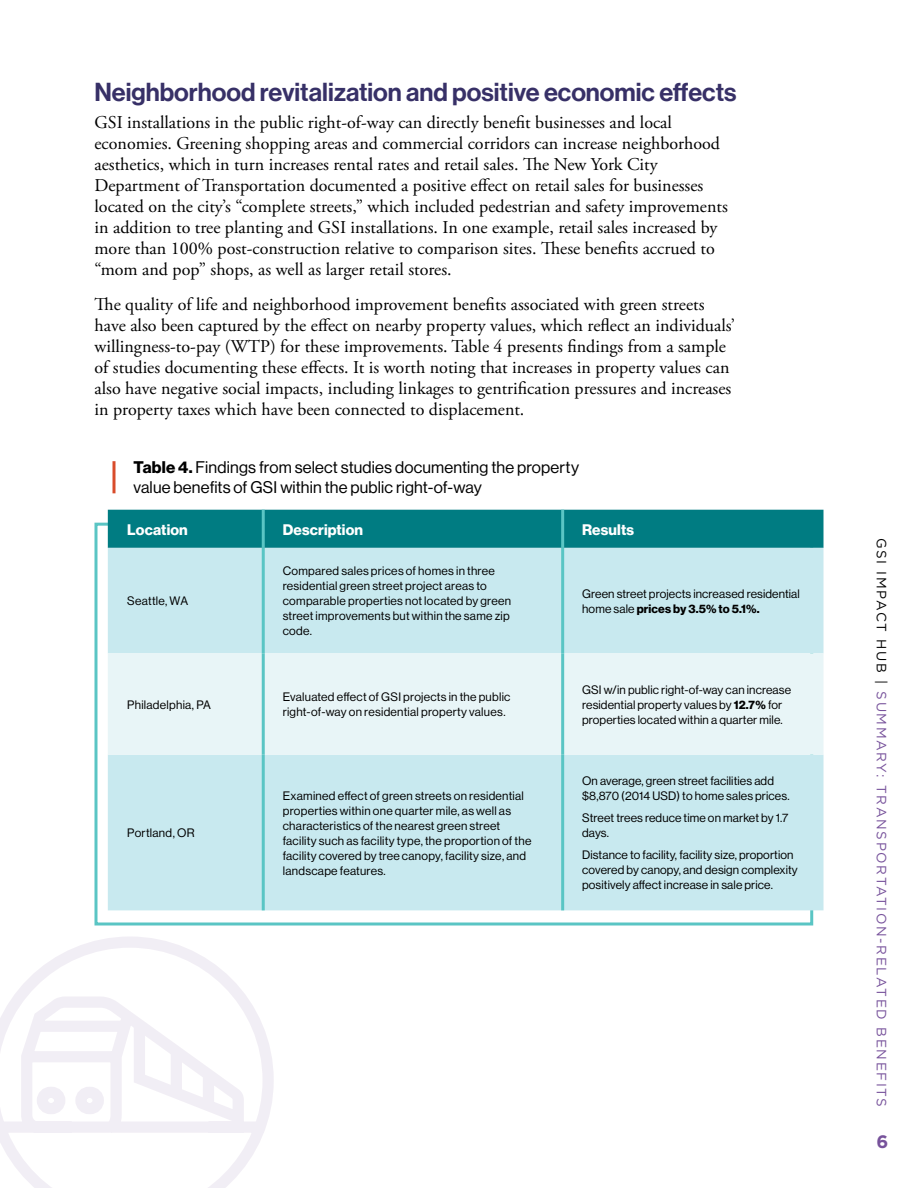
<style>
.page{position:relative;width:918px;height:1188px;background:#fff}
.page>*{position:absolute;margin:0;border:0;box-sizing:border-box;transform-origin:0 0}
.t1{font:25.5px "N Haas Grotesk DS Pro 65 Md";color:#373067}
.t2{font:18px/21px "Adobe Garamond Pro";color:#000}
.t3{font:700 18px "Gotham";color:#77529b}
.t4{font:16.5px/19.8px "N Haas Grotesk DS Pro 55 Rg";letter-spacing:.01em;color:#000}
.t5{font:15px "N Haas Grotesk DS Pro 75 Bd";letter-spacing:.01em;color:#fff}
.t6{font:13.5px "Gotham";letter-spacing:.12em;color:#77529b}
.t7{font:12px/15px "N Haas Grotesk DS Pro 55 Rg";letter-spacing:.01em;color:#000}
.t8{font:12px "N Haas Grotesk DS Pro 75 Bd";letter-spacing:.01em;color:#000}
.s1{font-family:"N Haas Grotesk DS Pro 75 Bd"}
.s2{font-family:"N Haas Grotesk DS Pro 55 Rg"}
.s3{color:#000}
</style>
<div class="page">
<div style="left:108px;top:510px;width:716px;height:38px;background:#007c82"></div>
<div style="left:108px;top:548px;width:716px;height:362px;background:#c8e9ef"></div>
<div style="left:108px;top:653px;width:716px;height:102px;background:#e8f5f7"></div>
<hr style="left:561px;top:548px;width:3px;height:105px;background:#5ac5c4">
<hr style="left:561px;top:653px;width:3px;height:102px;background:#5ac5c4">
<hr style="left:561px;top:755px;width:3px;height:155px;background:#5ac5c4">
<hr style="left:262px;top:548px;width:3px;height:105px;background:#5ac5c4">
<hr style="left:262px;top:653px;width:3px;height:102px;background:#5ac5c4">
<hr style="left:262px;top:755px;width:3px;height:155px;background:#5ac5c4">
<hr style="left:262px;top:510px;width:3px;height:38px;background:#5ac5c4">
<hr style="left:561px;top:510px;width:3px;height:38px;background:#5ac5c4">
<hr style="left:113px;top:461px;width:3px;height:32px;background:#d94c2b">
<svg style="left:0;top:937px;width:274px;height:251px"></svg>
<h1 class="t1" style="left:94px;top:77px;width:644px">Neighborhood revitalization and positive economic effects</h1>
<p class="t2" style="left:94px;top:113px;width:635px">GSI installations in the public right-of-way can directly benefit businesses and local economies. Greening shopping areas and commercial corridors can increase neighborhood aesthetics, which in turn increases rental rates and retail sales. The New York City Department of Transportation documented a positive effect on retail sales for businesses located on the city’s “complete streets,” which included pedestrian and safety improvements in addition to tree planting and GSI installations. In one example, retail sales increased by more than 100% post-construction relative to comparison sites. These benefits accrued to “mom and pop” shops, as well as larger retail stores.</p>
<p class="t2" style="left:94px;top:294px;width:642px">The quality of life and neighborhood improvement benefits associated with green streets have also been captured by the effect on nearby property values, which reflect an individuals’ willingness-to-pay (WTP) for these improvements. Table 4 presents findings from a sample of studies documenting these effects. It is worth noting that increases in property values can also have negative social impacts, including linkages to gentrification pressures and increases in property taxes which have been connected to displacement.</p>
<p class="t4" style="left:134px;top:458px;width:447px"><span class="s1">Table 4.</span> Findings from select studies documenting the property value benefits of GSI within the public right-of-way</p>
<p class="t5" style="left:127px;top:521px;width:62px">Location</p>
<p class="t5" style="left:283px;top:521px;width:82px">Description</p>
<p class="t5" style="left:582px;top:521px;width:53px">Results</p>
<p class="t7" style="left:127px;top:594px;width:62px">Seattle, WA</p>
<p class="t7" style="left:283px;top:564px;width:230px">Compared sales prices of homes in three residential green street project areas to comparable properties not located by green street improvements but within the same zip code.</p>
<p class="t7" style="left:582px;top:586px;width:219px">Green street projects increased residential</p>
<p class="t8" style="left:582px;top:602px;width:179px"><span class="s2">home sale</span> prices by 3.5% to 5.1%.</p>
<p class="t7" style="left:127px;top:697px;width:85px">Philadelphia, PA</p>
<p class="t7" style="left:283px;top:690px;width:229px">Evaluated effect of GSI projects in the public right-of-way on residential property values.</p>
<p class="t7" style="left:582px;top:682px;width:211px">GSI w/in public right-of-way can increase residential property values by <span class="s1">12.7%</span> for properties located within a quarter mile.</p>
<p class="t7" style="left:127px;top:826px;width:69px">Portland, OR</p>
<p class="t7" style="left:283px;top:788px;width:250px">Examined effect of green streets on residential properties within one quarter mile, as well as characteristics of the nearest green street facility such as facility type, the proportion of the facility covered by tree canopy, facility size, and landscape features.</p>
<p class="t7" style="left:582px;top:774px;width:209px">On average, green street facilities add $8,870 (2014 USD) to home sales prices.</p>
<p class="t7" style="left:582px;top:811px;width:208px">Street trees reduce time on market by 1.7 days.</p>
<p class="t7" style="left:582px;top:847px;width:217px">Distance to facility, facility size, proportion covered by canopy, and design complexity positively affect increase in sale price.</p>
<p class="t6" style="left:890px;top:538px;width:571px;rotate:90deg"><span class="s3">GSI IMPACT HUB |</span> SUMMARY: TRANSPORTATION-RELATED BENEFITS</p>
<p class="t3" style="left:876px;top:1130px;width:13px">6</p>
</div>
